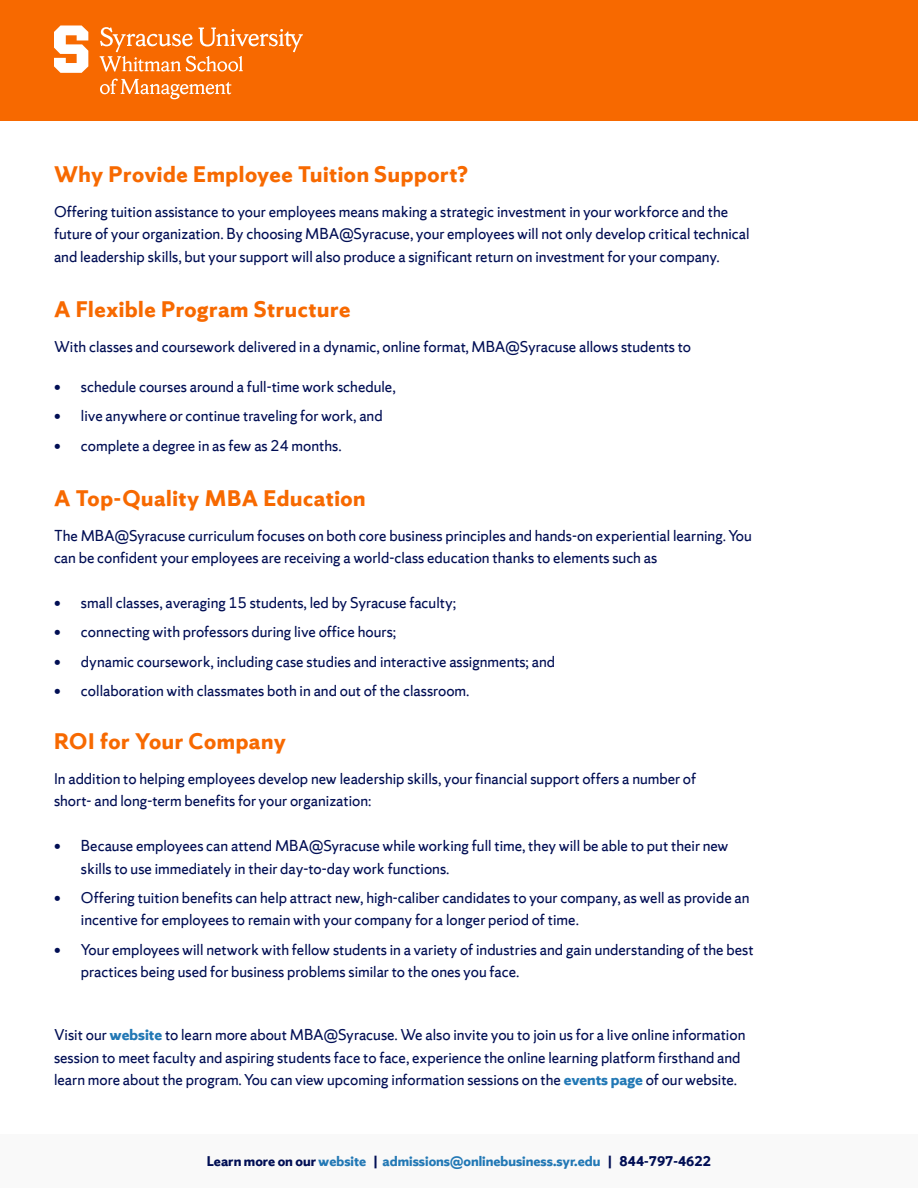
<style>
.page{position:relative;width:918px;height:1188px;background:#fff}
.page>*{position:absolute;margin:0;border:0;box-sizing:border-box;transform-origin:0 0}
.t1{font:700 24px "Sherman Sans";letter-spacing:.025em;color:#f76900}
.t2{font:16.5px/22.5px "Sherman Sans";color:#000e54}
.t3{font:700 15px "Sherman Sans";color:#2278b5}
.s1{font-weight:700;color:#2278b5}
.s2{color:#000e54}
</style>
<div class="page">
<div style="left:0;top:0;width:918px;height:122px;background:#f76900"></div>
<svg style="left:100px;top:79px;width:131px;height:20px"></svg>
<svg style="left:100px;top:27px;width:203px;height:45px"></svg>
<svg style="left:54px;top:26px;width:34px;height:47px"></svg>
<div style="left:0;top:1134px;width:918px;height:54px;background:#f9f9f9"></div>
<h1 class="t1" style="left:54px;top:160px;width:415px">Why Provide Employee Tuition Support?</h1>
<p class="t2" style="left:54px;top:200px;width:697px">Offering tuition assistance to your employees means making a strategic investment in your workforce and the future of your organization. By choosing MBA@Syracuse, your employees will not only develop critical technical and leadership skills, but your support will also produce a significant return on investment for your company.</p>
<h1 class="t1" style="left:54px;top:295px;width:298px">A Flexible Program Structure</h1>
<p class="t2" style="left:54px;top:335px;width:639px">With classes and coursework delivered in a dynamic, online format, MBA@Syracuse allows students to</p>
<p class="t2" style="left:54px;top:375px;width:343px">• schedule courses around a full-time work schedule,</p>
<p class="t2" style="left:54px;top:405px;width:330px">• live anywhere or continue traveling for work, and</p>
<p class="t2" style="left:54px;top:434px;width:289px">• complete a degree in as few as 24 months.</p>
<h1 class="t1" style="left:54px;top:484px;width:313px">A Top-Quality MBA Education</h1>
<p class="t2" style="left:54px;top:524px;width:699px">The MBA@Syracuse curriculum focuses on both core business principles and hands-on experiential learning. You can be confident your employees are receiving a world-class education thanks to elements such as</p>
<p class="t2" style="left:54px;top:591px;width:404px">• small classes, averaging 15 students, led by Syracuse faculty;</p>
<p class="t2" style="left:54px;top:621px;width:344px">• connecting with professors during live office hours;</p>
<p class="t2" style="left:54px;top:650px;width:503px">• dynamic coursework, including case studies and interactive assignments; and</p>
<p class="t2" style="left:54px;top:679px;width:417px">• collaboration with classmates both in and out of the classroom.</p>
<h1 class="t1" style="left:54px;top:727px;width:233px">ROI for Your Company</h1>
<p class="t2" style="left:54px;top:767px;width:644px">In addition to helping employees develop new leadership skills, your financial support offers a number of short- and long-term benefits for your organization:</p>
<p class="t2" style="left:81px;top:834px;width:649px;text-indent:-27px">• Because employees can attend MBA@Syracuse while working full time, they will be able to put their new skills to use immediately in their day-to-day work functions.</p>
<p class="t2" style="left:81px;top:886px;width:670px;text-indent:-27px">• Offering tuition benefits can help attract new, high-caliber candidates to your company, as well as provide an incentive for employees to remain with your company for a longer period of time.</p>
<p class="t2" style="left:81px;top:938px;width:674px;text-indent:-27px">• Your employees will network with fellow students in a variety of industries and gain understanding of the best practices being used for business problems similar to the ones you face.</p>
<p class="t2" style="left:54px;top:1023px;width:693px">Visit our <span class="s1">website</span> to learn more about MBA@Syracuse. We also invite you to join us for a live online information session to meet faculty and aspiring students face to face, experience the online learning platform firsthand and learn more about the program. You can view upcoming information sessions on the <span class="s1">events page</span> of our website.</p>
<p class="t3" style="left:207px;top:1152px;width:506px"><span class="s2">Learn more on our</span> website <span class="s2">|</span> admissions@onlinebusiness.syr.edu <span class="s2">| 844-797-4622</span></p>
</div>
